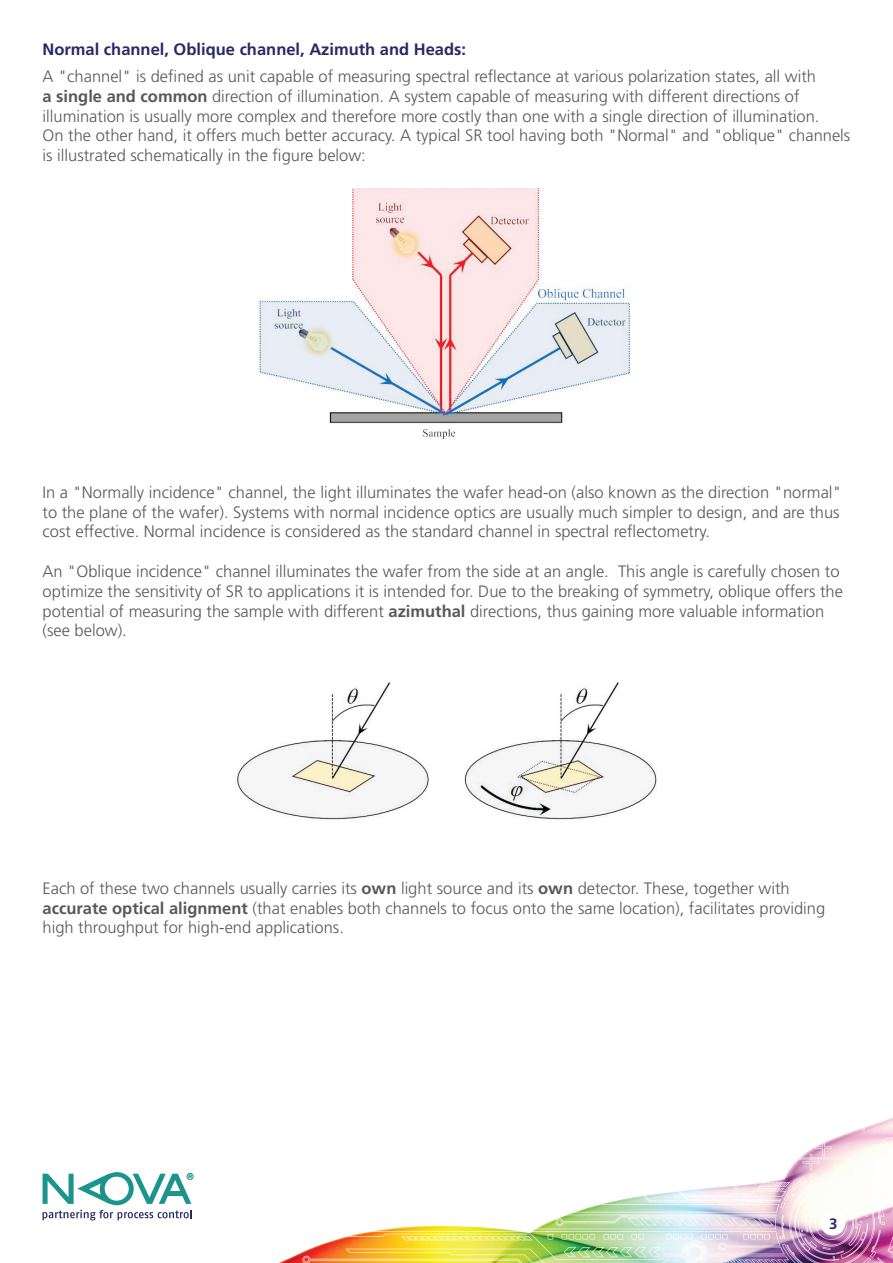
<style>
.page{position:relative;width:893px;height:1263px;background:#fff}
.page>*{position:absolute;margin:0;border:0;box-sizing:border-box;transform-origin:0 0}
.t1{font:300 16.5px/19.8px "Frutiger LT Std";color:#57585a}
.t2{font:700 16.5px "Frutiger LT Std";color:#282965}
.t3{font:700 15px "Frutiger LT Std";color:#282965}
.s1{font-weight:700}
</style>
<div class="page">
<img style="left:193px;top:1175px;width:532px;height:88px">
<img style="left:725px;top:1118px;width:168px;height:145px">
<svg style="left:43px;top:1172px;width:150px;height:48px"></svg>
<div style="left:820px;top:1210px;width:25px;height:25px;background:#fff;border-radius:50%"></div>
<img style="left:258px;top:188px;width:372px;height:251px">
<img style="left:237px;top:682px;width:420px;height:138px">
<p class="t2" style="left:43px;top:39px;width:425px">Normal channel, Oblique channel, Azimuth and Heads:</p>
<p class="t1" style="left:43px;top:67px;width:809px">A "channel" is defined as unit capable of measuring spectral reflectance at various polarization states, all with<br><span class="s1">a single and common</span> direction of illumination A. system capable of measuring with different directions of illumination is usually more complex and therefore more costly than one with a single direction of illumination.<br>On the other hand it, offers much better accuracy A. typical SR tool having both "Normal" and "oblique" channels is illustrated schematically in the figure below:</p>
<p class="t1" style="left:43px;top:482px;width:801px">In a "Normally incidence" channel, the light illuminates the wafer head-on (also known as the direction "normal" to the plane of the wafer .) Systems with normal incidence optics are usually much simpler to design, and are thus cost effective. Normal incidence is considered as the standard channel in spectral reflectometry.</p>
<p class="t1" style="left:618px;top:562px;width:223px">This angle is carefully chosen to</p>
<p class="t1" style="left:43px;top:562px;width:802px">An "Oblique incidence" channel illuminates the wafer from the side at an angle.<br>optimize the sensitivity of SR to applications isit intended for. Due to the breaking of symmetry, oblique offers the potential of measuring the sample with different <span class="s1">azimuthal</span> directions, thus gaining more valuable information (see below .(</p>
<p class="t1" style="left:43px;top:878px;width:784px">Each of these two channels usually carries its <span class="s1">own</span> light source and its <span class="s1">own</span> detector. These, together with <span class="s1">accurate optical alignment</span> (that enables both channels to focus onto the same location ,) facilitates providing high throughput for high-end applications.</p>
<p class="t3" style="left:829px;top:1214px;width:10px">3</p>
</div>
